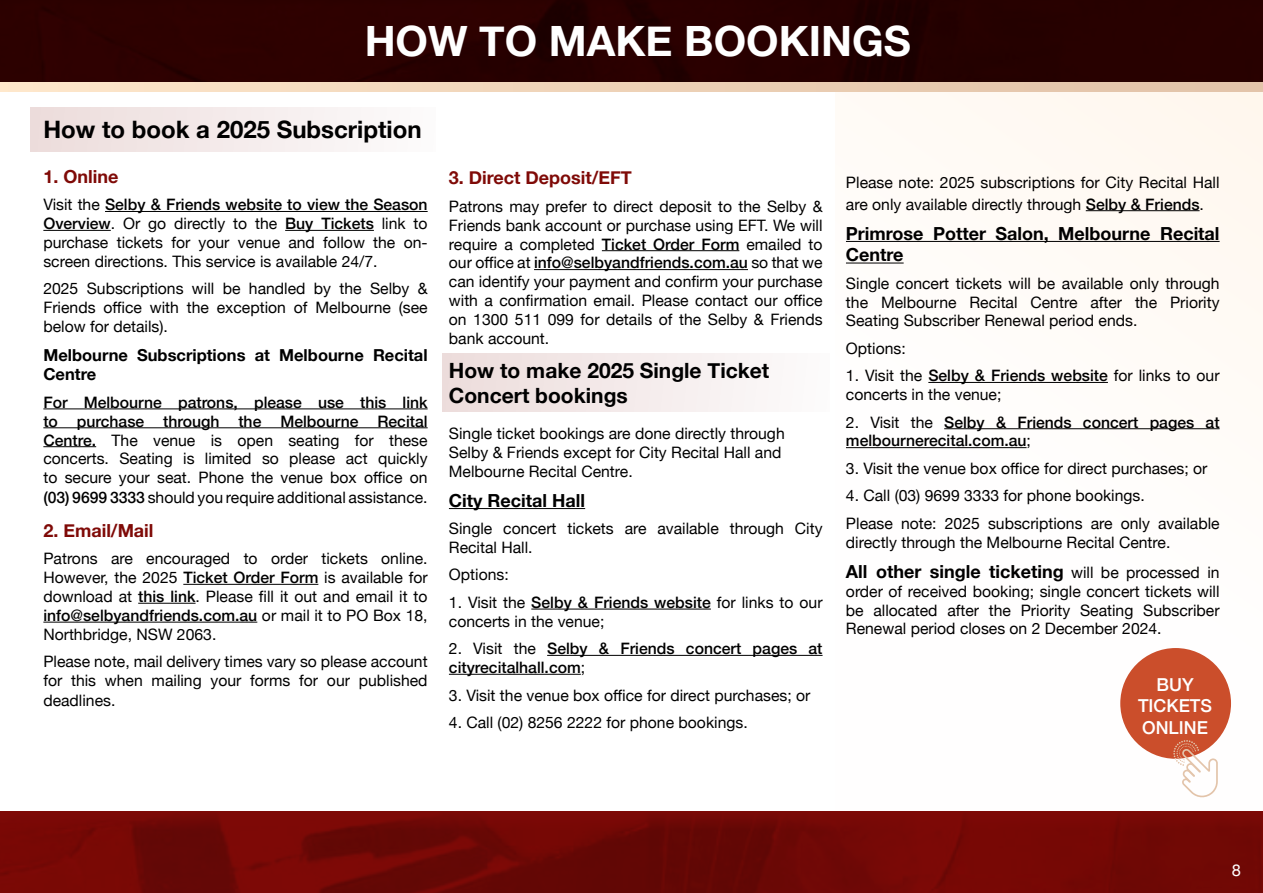
<style>
.page{position:relative;width:1263px;height:893px;background:#fff}
.page>*{position:absolute;margin:0;border:0;box-sizing:border-box;transform-origin:0 0}
.t1{font:700 41.85px "Helvetica Neue";color:#fff}
.t2{font:700 24px "Helvetica Neue";color:#000}
.t3{font:700 21px/25.2px "Helvetica Neue";color:#000}
.t4{font:700 18px/21.6px "Helvetica Neue";color:#000}
.t5{font:700 18px "Helvetica Neue";color:#7f0a07}
.t6{font:500 17.85px/21.5px "Helvetica Neue";color:#fff;text-align:center}
.t7{font:700 16.5px/19.8px "Helvetica Neue";color:#000}
.t8{font:16.5px "Helvetica Neue";color:#fff}
.t9{font:15.75px/18.9px "Helvetica Neue";color:#000;text-align:justify}
.t10{font:500 15.75px/18.9px "Helvetica Neue";color:#000}
.s1{font-weight:500}
.s2{font-weight:400}
.s3{font-weight:400;font-size:15.75px}
</style>
<div class="page">
<div style="left:31px;top:107px;width:405px;height:44px;background:linear-gradient(to right,#ecdcdb,#fdfbfc)"></div>
<div style="left:442px;top:354px;width:388px;height:58px;background:linear-gradient(to right,#ecdcdb,#fcfbfb)"></div>
<img style="left:0;top:0;width:1263px;height:82px">
<hr style="left:105px;top:211px;width:323px;height:1px;background:#000">
<hr style="left:43px;top:230px;width:68px;height:1px;background:#000">
<hr style="left:285px;top:230px;width:89px;height:1px;background:#000">
<hr style="left:43px;top:408px;width:385px;height:1px;background:#000">
<hr style="left:43px;top:427px;width:385px;height:1px;background:#000">
<hr style="left:43px;top:446px;width:53px;height:1px;background:#000">
<hr style="left:183px;top:584px;width:135px;height:1px;background:#000">
<hr style="left:138px;top:603px;width:58px;height:1px;background:#000">
<hr style="left:43px;top:622px;width:214px;height:1px;background:#000">
<hr style="left:602px;top:250px;width:137px;height:1px;background:#000">
<hr style="left:534px;top:269px;width:214px;height:1px;background:#000">
<hr style="left:449px;top:508px;width:136px;height:1px;background:#000">
<hr style="left:531px;top:609px;width:180px;height:1px;background:#000">
<hr style="left:547px;top:655px;width:275px;height:1px;background:#000">
<hr style="left:449px;top:674px;width:132px;height:1px;background:#000">
<hr style="left:1086px;top:210px;width:113px;height:1px;background:#000">
<hr style="left:846px;top:241px;width:373px;height:1px;background:#000">
<hr style="left:846px;top:263px;width:58px;height:1px;background:#000">
<hr style="left:928px;top:382px;width:180px;height:1px;background:#000">
<hr style="left:944px;top:428px;width:275px;height:1px;background:#000">
<hr style="left:846px;top:447px;width:180px;height:1px;background:#000">
<img style="left:0;top:811px;width:1263px;height:82px">
<div style="left:1120px;top:648px;width:111px;height:111px;background:#cb4e2b;border-radius:50%"></div>
<svg style="left:1173px;top:740px;width:45px;height:57px"></svg>
<svg style="left:0;top:82px;width:1263px;height:9px;background:#eed3b8"></svg>
<h1 class="t1" style="left:365px;top:8px;width:548px">HOW TO MAKE BOOKINGS</h1>
<h2 class="t2" style="left:43px;top:111px;width:380px">How to book a 2025 Subscription</h2>
<p class="t5" style="left:43px;top:162px;width:76px">1. Online</p>
<p class="t9" style="left:43px;top:196px;width:386px">Visit the <span class="s1">Selby &amp; Friends website to view the Season Overview</span>. Or go directly to the <span class="s1">Buy Tickets</span> link to purchase tickets for your venue and follow the on&shy;screen directions. This service is available 24/7.</p>
<p class="t9" style="left:43px;top:280px;width:386px">2025 Subscriptions will be handled by the Selby &amp; Friends office with the exception of Melbourne (see below for details).</p>
<p class="t7" style="left:43px;top:345px;width:386px">Melbourne Subscriptions at Melbourne Recital<br>Centre</p>
<p class="t9" style="left:43px;top:393px;width:386px"><span class="s1">For Melbourne patrons, please use this link to purchase through the Melbourne Recital Centre.</span> The venue is open seating for these concerts. Seating is limited so please act quickly to secure your seat. Phone the venue box office on <span class="s1">(03) 9699 3333</span> should you require additional assistance.</p>
<p class="t5" style="left:43px;top:516px;width:112px">2. Email/Mail</p>
<p class="t9" style="left:43px;top:550px;width:386px">Patrons are encouraged to order tickets online.<br>However, the 2025 <span class="s1">Ticket Order Form</span> is available for download at <span class="s1">this link</span>. Please fill it out and email it to <span class="s1">info@selbyandfriends.com.au</span> or mail it to PO Box 18, Northbridge, NSW 2063.</p>
<p class="t9" style="left:43px;top:653px;width:386px;line-height:19.4px">Please note, mail delivery times vary so please account for this when mailing your forms for our published deadlines.</p>
<p class="t5" style="left:449px;top:164px;width:185px">3. Direct Deposit/EFT</p>
<p class="t9" style="left:449px;top:198px;width:375px">Patrons may prefer to direct deposit to the Selby &amp; Friends bank account or purchase using EFT. We will require a completed <span class="s1">Ticket Order Form</span> emailed to our office at <span class="s1">info@selbyandfriends.com.au</span> so that we can identify your payment and confirm your purchase with a confirmation email. Please contact our office on 1300 511 099 for details of the Selby &amp; Friends bank account.</p>
<h3 class="t3" style="left:449px;top:358px;width:322px">How to make 2025 Single Ticket<br>Concert bookings</h3>
<p class="t9" style="left:449px;top:425px;width:337px;text-align:left">Single ticket bookings are done directly through<br>Selby &amp; Friends except for City Recital Hall and<br>Melbourne Recital Centre.</p>
<p class="t4" style="left:449px;top:490px;width:138px">City Recital Hall</p>
<p class="t9" style="left:449px;top:520px;width:375px">Single concert tickets are available through City<br>Recital Hall.</p>
<p class="t9" style="left:449px;top:566px;width:61px">Options:</p>
<p class="t9" style="left:449px;top:594px;width:375px">1. Visit the <span class="s1">Selby &amp; Friends website</span> for links to our concerts in the venue;</p>
<p class="t10" style="left:449px;top:638px;width:375px"><span class="s2">2. Visit the</span> Selby &amp; Friends concert pages at cityrecitalhall.com<span class="s2">;</span></p>
<p class="t9" style="left:449px;top:686px;width:363px">3. Visit the venue box office for direct purchases; or</p>
<p class="t9" style="left:449px;top:714px;width:300px">4. Call (02) 8256 2222 for phone bookings.</p>
<p class="t9" style="left:846px;top:172px;width:375px;line-height:21.6px">Please note: 2025 subscriptions for City Recital Hall are only available directly through <span class="s1">Selby &amp; Friends</span>.</p>
<p class="t4" style="left:846px;top:223px;width:375px">Primrose Potter Salon, Melbourne Recital<br>Centre</p>
<p class="t9" style="left:846px;top:274px;width:375px">Single concert tickets will be available only through the Melbourne Recital Centre after the Priority Seating Subscriber Renewal period ends.</p>
<p class="t9" style="left:846px;top:340px;width:61px">Options:</p>
<p class="t9" style="left:846px;top:367px;width:375px">1. Visit the <span class="s1">Selby &amp; Friends website</span> for links to our concerts in the venue;</p>
<p class="t10" style="left:846px;top:411px;width:375px"><span class="s2">2. Visit the</span> Selby &amp; Friends concert pages at melbournerecital.com.au<span class="s2">;</span></p>
<p class="t9" style="left:846px;top:460px;width:363px">3. Visit the venue box office for direct purchases; or</p>
<p class="t9" style="left:846px;top:483px;width:375px;line-height:27.5px">4. Call (03) 9699 3333 for phone bookings.<br>Please note: 2025 subscriptions are only available</p>
<p class="t9" style="left:846px;top:533px;width:326px">directly through the Melbourne Recital Centre.</p>
<p class="t4" style="left:846px;top:561px;width:375px">All other single ticketing <span class="s3">will be processed in</span></p>
<p class="t9" style="left:846px;top:582px;width:375px">order of received booking; single concert tickets will be allocated after the Priority Seating Subscriber Renewal period closes on 2 December 2024.</p>
<p class="t6" style="left:1138px;top:672px;width:76px">BUY<br>TICKETS<br>ONLINE</p>
<p class="t8" style="left:1232px;top:858px;width:11px">8</p>
</div>
